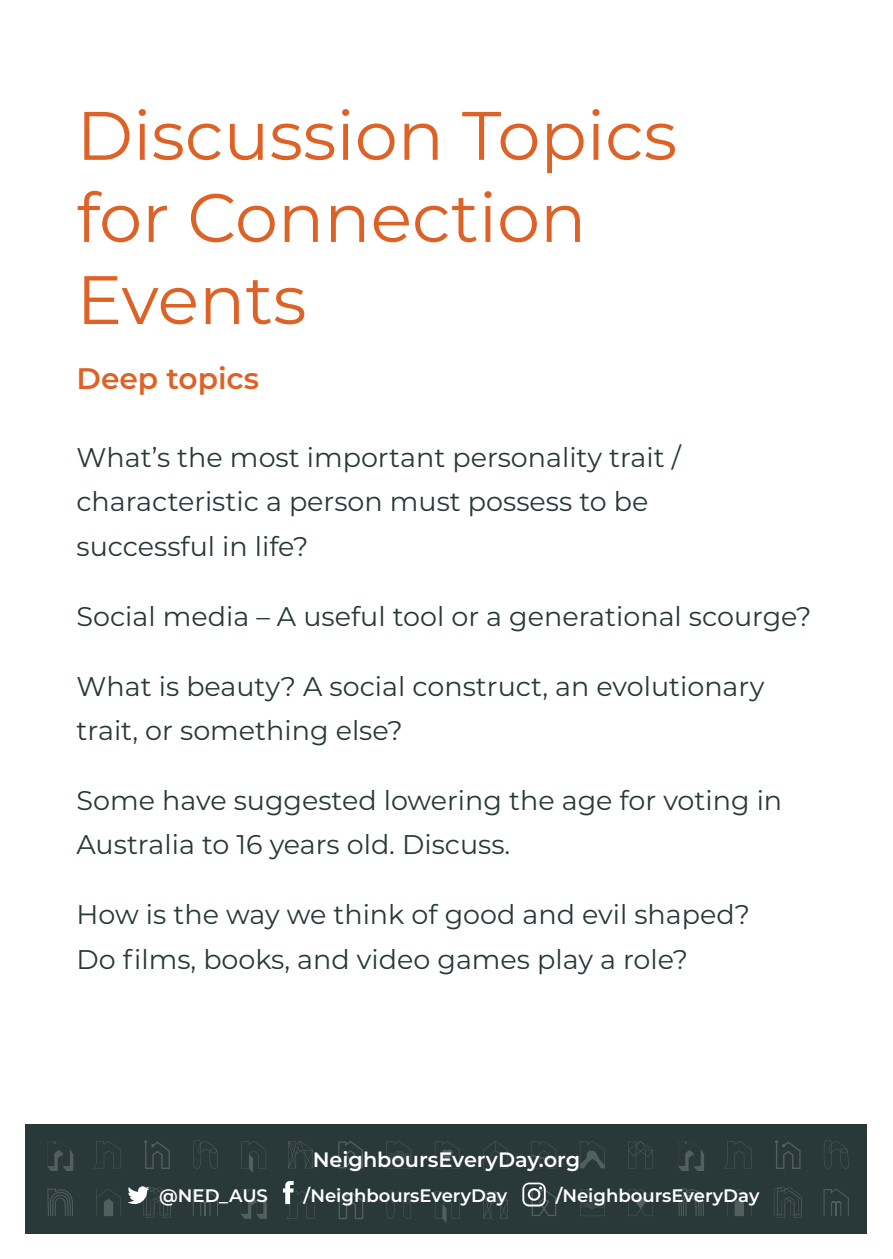
<style>
.page{position:relative;width:893px;height:1259px;background:#fff}
.page>*{position:absolute;margin:0;border:0;box-sizing:border-box;transform-origin:0 0}
.t1{font:68.4px/82.2px "Montserrat";color:#de6126}
.t2{font:600 29.7px "Montserrat";color:#de6126}
.t3{font:27px/44.4px "Montserrat";color:#293838}
.t4{font:600 20.7px "Montserrat";color:#fff}
.t5{font:600 18px "Montserrat";color:#fff}
</style>
<div class="page">
<div style="left:26px;top:1124px;width:841px;height:109px;background:#293838"></div>
<svg style="left:96px;top:1189px;width:25px;height:27px"></svg>
<svg style="left:47px;top:1141px;width:26px;height:30px"></svg>
<svg style="left:628px;top:1141px;width:25px;height:27px"></svg>
<svg style="left:338px;top:1141px;width:25px;height:27px"></svg>
<svg style="left:47px;top:1188px;width:26px;height:28px"></svg>
<svg style="left:435px;top:1141px;width:25px;height:27px"></svg>
<svg style="left:532px;top:1141px;width:24px;height:27px"></svg>
<svg style="left:93px;top:1141px;width:28px;height:27px"></svg>
<svg style="left:483px;top:1141px;width:25px;height:27px"></svg>
<svg style="left:386px;top:1141px;width:25px;height:27px"></svg>
<svg style="left:193px;top:1189px;width:25px;height:27px"></svg>
<svg style="left:241px;top:1189px;width:26px;height:29px"></svg>
<svg style="left:628px;top:1189px;width:25px;height:27px"></svg>
<svg style="left:580px;top:1189px;width:25px;height:27px"></svg>
<svg style="left:580px;top:1141px;width:25px;height:27px"></svg>
<svg style="left:241px;top:1141px;width:25px;height:32px"></svg>
<svg style="left:288px;top:1141px;width:25px;height:27px"></svg>
<svg style="left:144px;top:1140px;width:26px;height:29px"></svg>
<svg style="left:193px;top:1140px;width:25px;height:28px"></svg>
<svg style="left:435px;top:1191px;width:25px;height:32px"></svg>
<svg style="left:483px;top:1191px;width:25px;height:27px"></svg>
<svg style="left:338px;top:1190px;width:25px;height:29px"></svg>
<svg style="left:386px;top:1190px;width:25px;height:29px"></svg>
<svg style="left:727px;top:1189px;width:25px;height:27px"></svg>
<svg style="left:774px;top:1187px;width:28px;height:30px"></svg>
<svg style="left:678px;top:1141px;width:26px;height:30px"></svg>
<svg style="left:678px;top:1188px;width:26px;height:28px"></svg>
<svg style="left:724px;top:1141px;width:28px;height:27px"></svg>
<svg style="left:823px;top:1189px;width:26px;height:27px"></svg>
<svg style="left:775px;top:1140px;width:26px;height:29px"></svg>
<svg style="left:824px;top:1140px;width:25px;height:28px"></svg>
<svg style="left:127px;top:1186px;width:44px;height:31px"></svg>
<svg style="left:283px;top:1181px;width:32px;height:37px"></svg>
<svg style="left:522px;top:1182px;width:34px;height:34px"></svg>
<h1 class="t1" style="left:77px;top:92px;width:602px">Discussion Topics for Connection<br>Events</h1>
<p class="t2" style="left:77px;top:357px;width:184px">Deep topics</p>
<p class="t3" style="left:77px;top:434px;width:606px">What’s the most important personality trait / characteristic a person must possess to be successful in life?</p>
<p class="t3" style="left:77px;top:593px;width:736px">Social media – A useful tool or a generational scourge?</p>
<p class="t3" style="left:77px;top:663px;width:689px">What is beauty? A social construct, an evolutionary trait, or something else?</p>
<p class="t3" style="left:77px;top:777px;width:707px">Some have suggested lowering the age for voting in<br>Australia to 16 years old. Discuss.</p>
<p class="t3" style="left:77px;top:891px;width:675px">How is the way we think of good and evil shaped?<br>Do films, books, and video games play a role?</p>
<p class="t4" style="left:313px;top:1145px;width:269px">NeighboursEveryDay.org</p>
<p class="t5" style="left:159px;top:1182px;width:110px">@NED_AUS</p>
<p class="t5" style="left:304px;top:1182px;width:205px">/NeighboursEveryDay</p>
<p class="t5" style="left:556px;top:1182px;width:205px">/NeighboursEveryDay</p>
</div>
